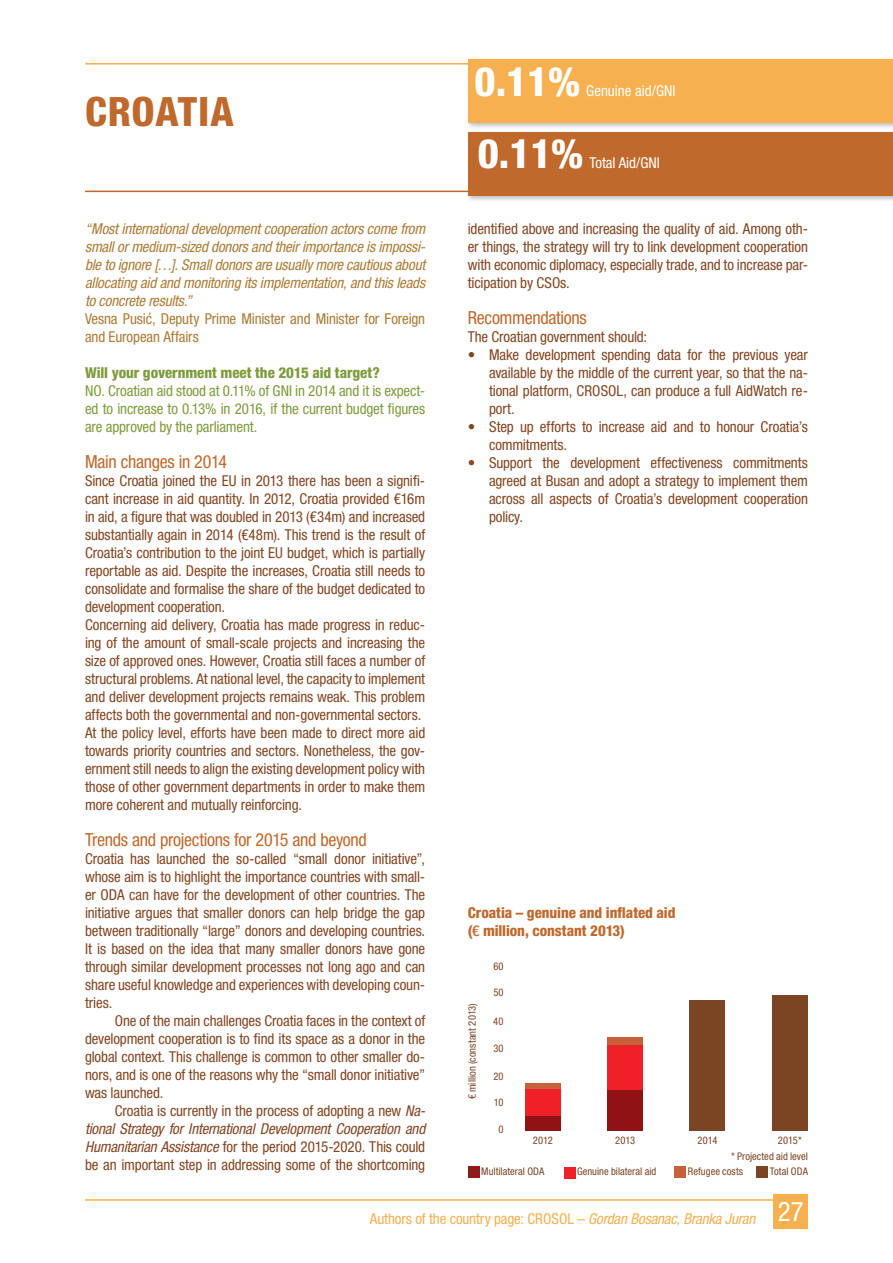
<style>
.page{position:relative;width:893px;height:1263px;background:#fff}
.page>*{position:absolute;margin:0;border:0;box-sizing:border-box;transform-origin:0 0}
.t1{font:800 condensed 40.5px "Helvetica Neue LT Pro";color:#fff}
.t2{font:800 condensed 40.5px "Helvetica Neue LT Pro";letter-spacing:.02em;color:#c0692c}
.t3{font:condensed 27px "Helvetica Neue LT Pro";color:#fff}
.t4{font:condensed 18px "Helvetica Neue LT Pro";letter-spacing:-.02em;color:#c0692c}
.t5{font:condensed 15px/18px "Helvetica Neue LT Pro";letter-spacing:-.01em;color:#834621;text-align:justify}
.t6{font:italic condensed 15px/18px "Helvetica Neue LT Pro";letter-spacing:-.015em;color:#ac7c36;text-align:justify}
.t7{font:condensed 15px/18px "Helvetica Neue LT Pro";letter-spacing:-.01em;color:#7f9b3c;text-align:justify}
.t8{font:condensed 15px/18px "Helvetica Neue LT Pro";letter-spacing:-.01em;color:#ac7c36}
.t9{font:condensed 15px "Helvetica Neue LT Pro";letter-spacing:-.005em;color:#f6b04f}
.t10{font:800 condensed 15px/18px "Helvetica Neue LT Pro";letter-spacing:-.005em;color:#c0692c}
.t11{font:800 condensed 15px "Helvetica Neue LT Pro";letter-spacing:-.005em;color:#7f9b3c}
.t12{font:condensed 15px "Helvetica Neue LT Pro";color:#fff}
.t13{font:condensed 10.5px "Helvetica Neue LT Pro";letter-spacing:.005em;color:#7b4523}
.s1{font-style:italic}
</style>
<div class="page">
<hr style="left:85px;top:191px;width:723px;height:1px;background:#c0692c">
<hr style="left:85px;top:63px;width:723px;height:2px;background:#f6b04f">
<hr style="left:85px;top:1199px;width:723px;height:2px;background:#f6b04f">
<div style="left:774px;top:1194px;width:34px;height:34px;background:#f6b04f"></div>
<div style="left:466px;top:58px;width:427px;height:72px;background:#000;opacity:.25"></div>
<div style="left:468px;top:59px;width:425px;height:64px;background:#f6b04f"></div>
<div style="left:466px;top:130px;width:427px;height:72px;background:#000;opacity:.25"></div>
<div style="left:468px;top:132px;width:425px;height:64px;background:#c0692c"></div>
<div style="left:525px;top:1116px;width:36px;height:14px;background:#911214"></div>
<div style="left:525px;top:1089px;width:36px;height:27px;background:#ed2127"></div>
<div style="left:525px;top:1083px;width:36px;height:6px;background:#c6613a"></div>
<div style="left:607px;top:1089px;width:36px;height:41px;background:#911214"></div>
<div style="left:607px;top:1045px;width:36px;height:44px;background:#ed2127"></div>
<div style="left:607px;top:1037px;width:36px;height:8px;background:#c6613a"></div>
<div style="left:690px;top:1000px;width:35px;height:130px;background:#7b4523"></div>
<div style="left:772px;top:995px;width:35px;height:135px;background:#7b4523"></div>
<div style="left:757px;top:1167px;width:11px;height:11px;background:#7b4523"></div>
<div style="left:468px;top:1167px;width:11px;height:11px;background:#8e191b"></div>
<div style="left:564px;top:1167px;width:11px;height:11px;background:#ed2127"></div>
<div style="left:674px;top:1167px;width:12px;height:11px;background:#c6613a"></div>
<h1 class="t2" style="left:85px;top:87px;width:150px">CROATIA</h1>
<p class="t6" style="left:85px;top:220px;width:342px">“Most international development cooperation actors come from small or medium-sized donors and their importance is impossi&shy;ble to ignore […]. Small donors are usually more cautious about allocating aid and monitoring its implementation, and this leads to concrete results.”</p>
<p class="t8" style="left:85px;top:310px;width:342px">Vesna Pusić, Deputy Prime Minister and Minister for Foreign and European Affairs</p>
<p class="t11" style="left:85px;top:363px;width:296px">Will your government meet the 2015 aid target?</p>
<p class="t7" style="left:85px;top:382px;width:342px">NO. Croatian aid stood at 0.11% of GNI in 2014 and it is expect&shy;ed to increase to 0.13% in 2016, if the current budget figures are approved by the parliament.</p>
<p class="t4" style="left:85px;top:451px;width:144px">Main changes in 2014</p>
<p class="t5" style="left:85px;top:472px;width:342px;text-align:left">Since Croatia joined the EU in 2013 there has been a signifi&shy;cant increase in aid quantity. In 2012, Croatia provided €16m in aid, a figure that was doubled in 2013 (€34m) and increased substantially again in 2014 (€48m). This trend is the result of Croatia’s contribution to the joint EU budget, which is partially reportable as aid. Despite the increases, Croatia still needs to consolidate and formalise the share of the budget dedicated to development cooperation.<br>Concerning aid delivery, Croatia has made progress in reduc&shy;ing of the amount of small-scale projects and increasing the size of approved ones. However, Croatia still faces a number of structural problems. At national level, the capacity to implement and deliver development projects remains weak. This problem affects both the governmental and non-governmental sectors.<br>At the policy level, efforts have been made to direct more aid towards priority countries and sectors. Nonetheless, the gov&shy;ernment still needs to align the existing development policy with those of other government departments in order to make them more coherent and mutually reinforcing.</p>
<p class="t4" style="left:85px;top:829px;width:283px">Trends and projections for 2015 and beyond</p>
<p class="t5" style="left:85px;top:850px;width:342px">Croatia has launched the so-called “small donor initiative”, whose aim is to highlight the importance countries with small&shy;er ODA can have for the development of other countries. The initiative argues that smaller donors can help bridge the gap between traditionally “large” donors and developing countries.<br>It is based on the idea that many smaller donors have gone through similar development processes not long ago and can share useful knowledge and experiences with developing coun&shy;tries.</p>
<p class="t5" style="left:85px;top:1012px;width:342px;text-indent:30px">One of the main challenges Croatia faces in the context of development cooperation is to find its space as a donor in the global context. This challenge is common to other smaller do&shy;nors, and is one of the reasons why the “small donor initiative” was launched.</p>
<p class="t5" style="left:85px;top:1102px;width:342px;text-indent:30px">Croatia is currently in the process of adopting a new <span class="s1">Na&shy;tional Strategy for International Development Cooperation and Humanitarian Assistance</span> for the period 2015-2020. This could be an important step in addressing some of the shortcoming</p>
<h1 class="t1" style="left:475px;top:56px;width:107px">0.11%</h1>
<p class="t12" style="left:586px;top:82px;width:91px">Genuine aid/GNI</p>
<h1 class="t1" style="left:478px;top:129px;width:107px">0.11%</h1>
<p class="t12" style="left:590px;top:154px;width:72px">Total Aid/GNI</p>
<p class="t5" style="left:468px;top:220px;width:342px">identified above and increasing the quality of aid. Among oth&shy;er things, the strategy will try to link development cooperation with economic diplomacy, especially trade, and to increase par&shy;ticipation by CSOs.</p>
<p class="t4" style="left:468px;top:307px;width:121px">Recommendations</p>
<p class="t5" style="left:468px;top:328px;width:181px">The Croatian government should:</p>
<p class="t5" style="left:489px;top:346px;width:320px;text-indent:-21px">• Make development spending data for the previous year available by the middle of the current year, so that the na&shy;tional platform, CROSOL, can produce a full AidWatch re&shy;port.</p>
<p class="t5" style="left:489px;top:418px;width:320px;text-indent:-21px">• Step up efforts to increase aid and to honour Croatia’s commitments.</p>
<p class="t5" style="left:489px;top:454px;width:320px;text-indent:-21px">• Support the development effectiveness commitments agreed at Busan and adopt a strategy to implement them across all aspects of Croatia’s development cooperation policy.</p>
<p class="t10" style="left:468px;top:903px;width:209px">Croatia – genuine and inflated aid (€ million, constant 2013)</p>
<p class="t13" style="left:493px;top:960px;width:12px">60</p>
<p class="t13" style="left:466px;top:1099px;width:98px;rotate:-90deg">€ million (constant 2013)</p>
<p class="t13" style="left:493px;top:986px;width:12px">50</p>
<p class="t13" style="left:493px;top:1015px;width:12px">40</p>
<p class="t13" style="left:493px;top:1043px;width:12px">30</p>
<p class="t13" style="left:493px;top:1070px;width:12px">20</p>
<p class="t13" style="left:494px;top:1096px;width:11px">10</p>
<p class="t13" style="left:499px;top:1123px;width:7px">0</p>
<p class="t13" style="left:533px;top:1134px;width:21px">2012</p>
<p class="t13" style="left:615px;top:1134px;width:21px">2013</p>
<p class="t13" style="left:697px;top:1134px;width:21px">2014</p>
<p class="t13" style="left:778px;top:1134px;width:25px">2015*</p>
<p class="t13" style="left:481px;top:1166px;width:65px">Multilateral ODA</p>
<p class="t13" style="left:577px;top:1166px;width:81px">Genuine bilateral aid</p>
<p class="t13" style="left:688px;top:1166px;width:57px">Refugee costs</p>
<p class="t13" style="left:770px;top:1166px;width:40px">Total ODA</p>
<p class="t13" style="left:731px;top:1150px;width:78px">* Projected aid level</p>
<p class="t9" style="left:370px;top:1210px;width:387px">Authors of the country page: CROSOL – <span class="s1">Gordan Bosanac, Branka Juran</span></p>
<h2 class="t3" style="left:778px;top:1196px;width:27px">27</h2>
</div>
